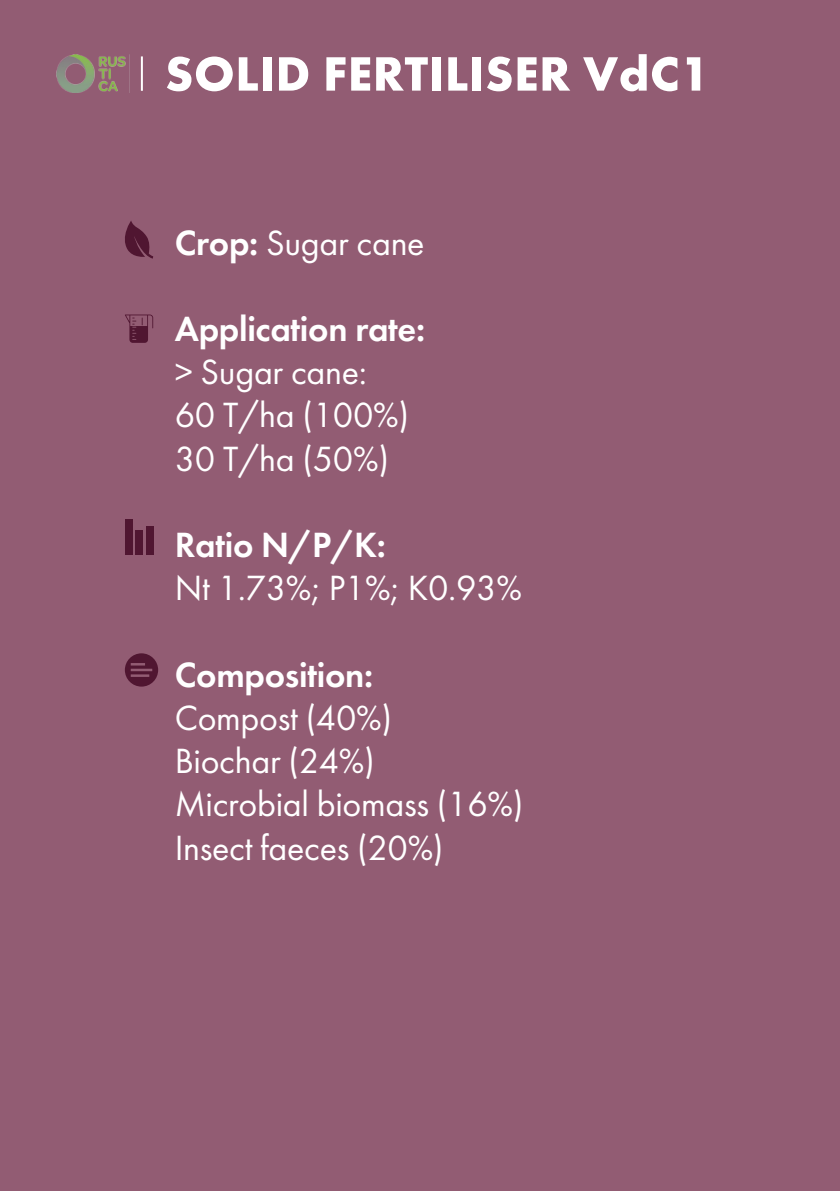
<style>
.page{position:relative;width:840px;height:1191px;background:#fff}
.page>*{position:absolute;margin:0;border:0;box-sizing:border-box;transform-origin:0 0}
.t1{font:700 50px "Futura PT";letter-spacing:.01em;color:#fff}
.t2{font:36.4px/43.2px "Futura PT";letter-spacing:-.01em;color:#fff}
.t3{font:600 36.4px "Futura PT";letter-spacing:-.01em;color:#fff}
.s1{font-weight:600}
</style>
<div class="page">
<div style="left:0;top:0;width:839px;height:1191px;background:#925c73"></div>
<img style="left:57px;top:55px;width:69px;height:38px">
<hr style="left:141px;top:56px;width:2px;height:35px;background:#fff">
<svg style="left:125px;top:221px;width:28px;height:38px"></svg>
<div style="left:125px;top:520px;width:7px;height:35px;background:#501631"></div>
<div style="left:135px;top:530px;width:7px;height:25px;background:#501631"></div>
<div style="left:146px;top:526px;width:7px;height:29px;background:#501631"></div>
<div style="left:125px;top:653px;width:33px;height:33px;background:#501631;border-radius:50%"></div>
<hr style="left:131px;top:668px;width:21px;height:3px;background:#925c73">
<svg style="left:131px;top:663px;width:14px;height:2px"></svg>
<hr style="left:131px;top:674px;width:18px;height:3px;background:#925c73">
<svg style="left:125px;top:314px;width:28px;height:29px"></svg>
<h1 class="t1" style="left:165px;top:42px;width:546px">SOLID FERTILISER VdC1</h1>
<p class="t2" style="left:175px;top:221px;width:251px"><span class="s1">Crop:</span> Sugar cane</p>
<p class="t3" style="left:175px;top:306px;width:252px">Application rate:</p>
<p class="t2" style="left:175px;top:350px;width:236px">&gt; Sugar cane:<br>60 T/ha (100%)<br>30 T/ha (50%)</p>
<p class="t3" style="left:175px;top:522px;width:212px">Ratio N/P/K:</p>
<p class="t2" style="left:175px;top:566px;width:348px">Nt 1.73%; P1%; K0.93%</p>
<p class="t3" style="left:175px;top:652px;width:200px">Composition:</p>
<p class="t2" style="left:175px;top:696px;width:350px">Compost (40%)<br>Biochar (24%)<br>Microbial biomass (16%)<br>Insect faeces (20%)</p>
</div>
